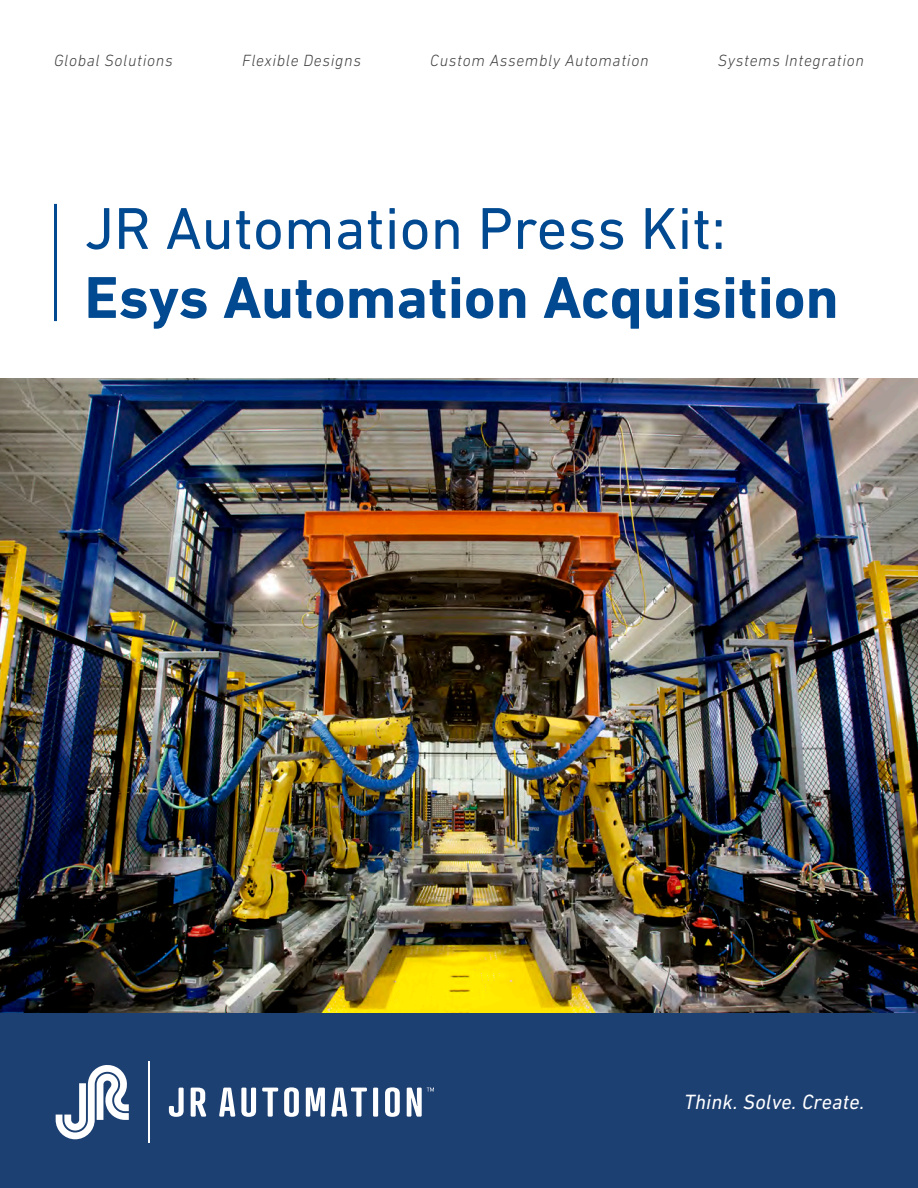
<style>
.page{position:relative;width:918px;height:1188px;background:#fff}
.page>*{position:absolute;margin:0;border:0;box-sizing:border-box;transform-origin:0 0}
.t1{font:700 60px "DIN Next LT Pro";color:#014990}
.t2{font:60px "DIN Next LT Pro";color:#014990}
.Copy{font:italic 21px "DIN Next LT Pro";letter-spacing:.01em;color:#fff}
.Copy-2{font:italic 300 16.5px "DIN Next LT Pro";letter-spacing:.04em;color:#3e3e3f}
</style>
<div class="page">
<img style="left:0;top:378px;width:918px;height:635px">
<div style="left:0;top:1013px;width:918px;height:175px;background:#1d4073"></div>
<hr style="left:54px;top:204px;width:3px;height:117px;background:#014990">
<svg style="left:56px;top:1065px;width:73px;height:74px"></svg>
<hr style="left:148px;top:1061px;width:1px;height:82px;background:#fff">
<svg style="left:169px;top:1088px;width:15px;height:29px"></svg>
<svg style="left:191px;top:1088px;width:15px;height:29px"></svg>
<svg style="left:219px;top:1088px;width:16px;height:29px"></svg>
<svg style="left:241px;top:1088px;width:15px;height:29px"></svg>
<svg style="left:262px;top:1088px;width:16px;height:29px"></svg>
<svg style="left:284px;top:1087px;width:15px;height:30px"></svg>
<svg style="left:306px;top:1088px;width:19px;height:29px"></svg>
<svg style="left:331px;top:1088px;width:36px;height:29px"></svg>
<div style="left:373px;top:1088px;width:5px;height:29px;background:#fff"></div>
<svg style="left:385px;top:1087px;width:15px;height:30px"></svg>
<svg style="left:407px;top:1088px;width:27px;height:29px"></svg>
<p class="Copy-2" style="left:54px;top:51px;width:120px">Global Solutions</p>
<p class="Copy-2" style="left:242px;top:51px;width:120px">Flexible Designs</p>
<p class="Copy-2" style="left:430px;top:51px;width:220px">Custom Assembly Automation</p>
<p class="Copy-2" style="left:718px;top:51px;width:148px">Systems Integration</p>
<p class="t2" style="left:85px;top:194px;width:643px">JR Automation Press Kit:</p>
<p class="t1" style="left:85px;top:262px;width:756px">Esys Automation Acquisition</p>
<p class="Copy" style="left:684px;top:1089px;width:182px">Think. Solve. Create.</p>
</div>
